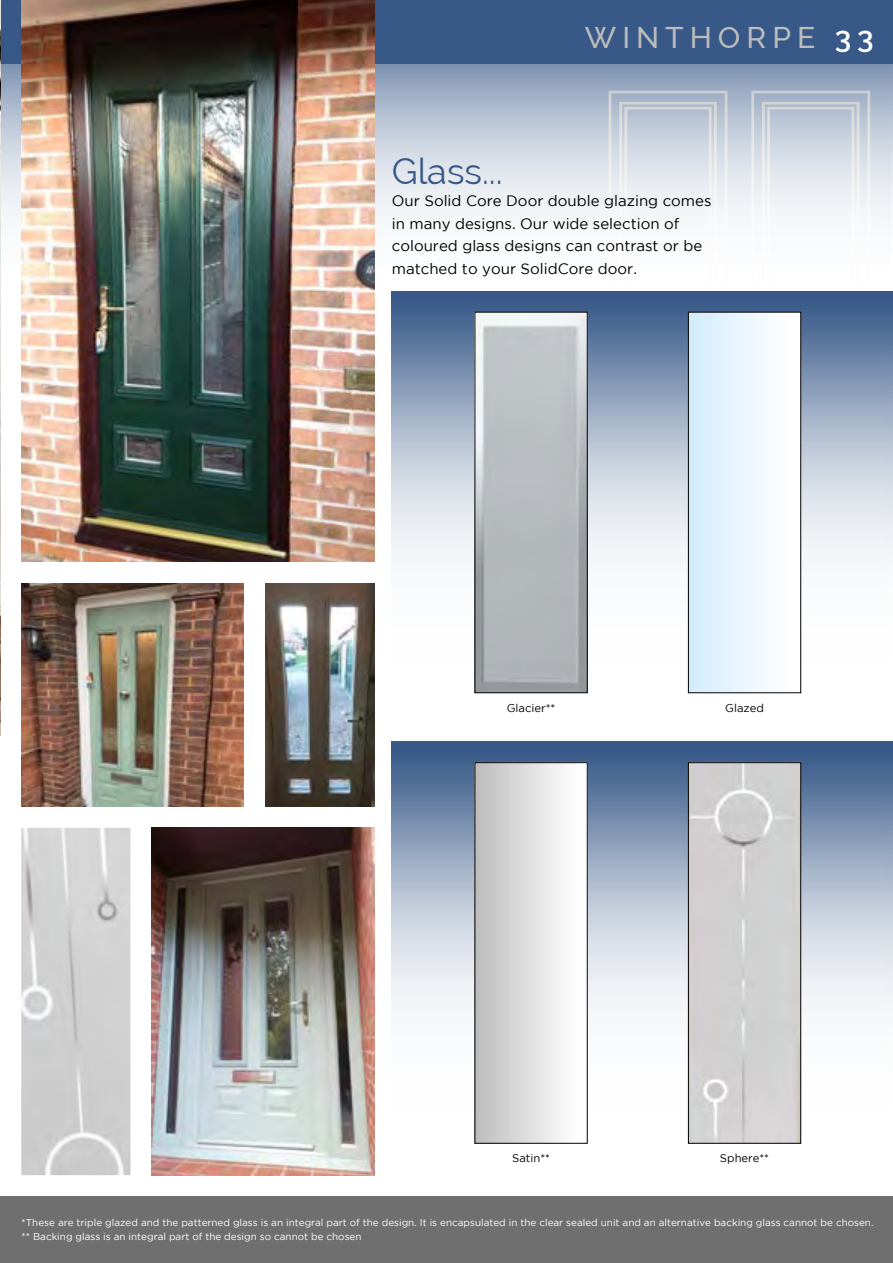
<style>
.page{position:relative;width:893px;height:1263px;background:#fff}
.page>*{position:absolute;margin:0;border:0;box-sizing:border-box;transform-origin:0 0}
.t1{font:36px "Raleway";color:#385988}
.t2{font:500 30px "Raleway";letter-spacing:.2em;color:#bcbcbc}
.t3{font:15px/22.5px "Gotham";color:#000}
.t4{font:11.25px "Gotham";color:#000}
.t5{font:9.9px/13.5px "Gotham";color:#fff}
.s1{font-weight:600;color:#fff}
</style>
<div class="page">
<img style="left:1px;top:64px;width:892px;height:241px">
<div style="left:0;top:1196px;width:893px;height:67px;background:#706f6f"></div>
<div style="left:0;top:0;width:893px;height:64px;background:#385988"></div>
<img style="left:21px;top:0;width:353px;height:562px">
<img style="left:22px;top:583px;width:222px;height:223px">
<img style="left:152px;top:828px;width:222px;height:347px">
<img style="left:21px;top:828px;width:109px;height:347px">
<img style="left:0;top:0;width:1px;height:735px">
<img style="left:392px;top:291px;width:501px;height:403px">
<img style="left:477px;top:314px;width:108px;height:377px">
<div style="left:688px;top:312px;width:113px;height:381px;background:linear-gradient(to right,#d2ecfd,#fff)"></div>
<div style="left:688px;top:312px;width:113px;height:381px;border:1px solid #000"></div>
<img style="left:392px;top:741px;width:501px;height:403px">
<div style="left:475px;top:763px;width:112px;height:380px;background:linear-gradient(to right,#bdbdbd,#fff)"></div>
<img style="left:690px;top:764px;width:109px;height:377px">
<div style="left:688px;top:762px;width:113px;height:381px;border:1px solid #000"></div>
<img style="left:265px;top:583px;width:109px;height:223px">
<h2 class="t2" style="left:585px;top:20px;width:290px">WINTHORPE <span class="s1">33</span></h2>
<h1 class="t1" style="left:392px;top:150px;width:112px">Glass...</h1>
<h3 class="t3" style="left:392px;top:189px;width:321px">Our Solid Core Door double glazing comes in many designs. Our wide selection of coloured glass designs can contrast or be matched to your SolidCore door.</h3>
<p class="t4" style="left:507px;top:701px;width:50px">Glacier**</p>
<p class="t4" style="left:725px;top:701px;width:40px">Glazed</p>
<p class="t4" style="left:512px;top:1152px;width:39px">Satin**</p>
<p class="t4" style="left:720px;top:1152px;width:51px">Sphere**</p>
<p class="t5" style="left:22px;top:1216px;width:853px">*These are triple glazed and the patterned glass is an integral part of the design. It is encapsulated in the clear sealed unit and an alternative backing glass cannot be chosen. ** Backing glass is an integral part of the design so cannot be chosen</p>
</div>
